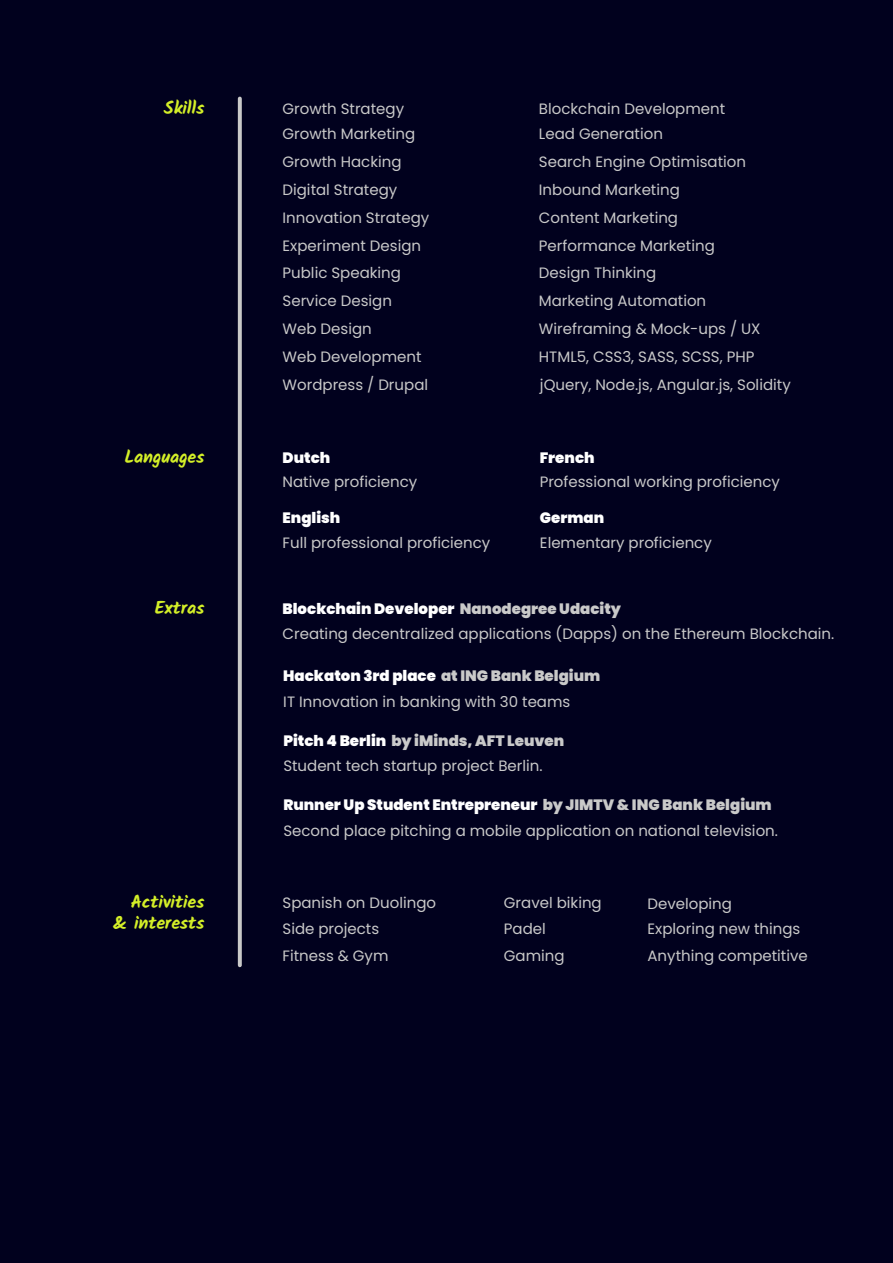
<style>
.page{position:relative;width:893px;height:1263px;background:#01011e}
.page>*{position:absolute;margin:0;border:0;box-sizing:border-box;transform-origin:0 0}
.t1{font:700 18px/21.6px "Kalam";letter-spacing:-.01em;color:#d4ef28;text-align:right}
.t2{font:15px/27.8px "Poppins";color:#c9c9c9}
.t3{font:900 15px "Poppins";color:#fff}
.s1{font-weight:900;color:#fff}
.s2{font-weight:900}
</style>
<div class="page">
<svg style="left:238px;top:99px;width:4px;height:866px;background:#bfbfc1"></svg>
<p class="t1" style="left:164px;top:97px;width:42px">Skills</p>
<p class="t2" style="left:283px;top:95px;width:123px">Growth Strategy</p>
<p class="t2" style="left:539px;top:95px;width:188px">Blockchain Development</p>
<p class="t2" style="left:283px;top:120px;width:148px">Growth Marketing<br>Growth Hacking<br>Digital Strategy<br>Innovation Strategy<br>Experiment Design<br>Public Speaking</p>
<p class="t2" style="left:539px;top:120px;width:209px">Lead Generation<br>Search Engine Optimisation<br>Inbound Marketing<br>Content Marketing<br>Performance Marketing<br>Design Thinking</p>
<p class="t2" style="left:283px;top:287px;width:111px">Service Design<br>Web Design</p>
<p class="t2" style="left:539px;top:287px;width:169px">Marketing Automation</p>
<p class="t2" style="left:539px;top:315px;width:223px">Wireframing &amp; Mock-ups / UX</p>
<p class="t2" style="left:283px;top:343px;width:140px">Web Development</p>
<p class="t2" style="left:539px;top:343px;width:217px">HTML5, CSS3, SASS, SCSS, PHP</p>
<p class="t2" style="left:283px;top:371px;width:147px">Wordpress / Drupal</p>
<p class="t2" style="left:540px;top:371px;width:252px">jQuery, Node.js, Angular.js, Solidity</p>
<p class="t1" style="left:124px;top:446px;width:82px">Languages</p>
<p class="t3" style="left:283px;top:449px;width:49px">Dutch</p>
<p class="t2" style="left:283px;top:468px;width:136px">Native proficiency</p>
<p class="t3" style="left:540px;top:449px;width:56px">French</p>
<p class="t2" style="left:540px;top:468px;width:242px">Professional working proficiency</p>
<p class="t3" style="left:283px;top:509px;width:59px">English</p>
<p class="t2" style="left:283px;top:528px;width:209px">Full professional proficiency</p>
<p class="t3" style="left:540px;top:509px;width:66px">German</p>
<p class="t2" style="left:540px;top:528px;width:173px">Elementary proficiency</p>
<p class="t1" style="left:155px;top:597px;width:51px">Extras</p>
<p class="t2" style="left:283px;top:596px;width:553px;line-height:25.7px"><span class="s1">Blockchain Developer</span> <span class="s2">Nanodegree Udacity<br></span>Creating decentralized applications (Dapps) on the Ethereum Blockchain.</p>
<p class="t2" style="left:283px;top:663px;width:318px;line-height:25.7px"><span class="s1">Hackaton 3rd place</span> <span class="s2">at ING Bank Belgium<br></span>IT Innovation in banking with 30 teams</p>
<p class="t2" style="left:283px;top:728px;width:282px;line-height:25.7px"><span class="s1">Pitch 4 Berlin</span> <span class="s2">by iMinds, AFT Leuven<br></span>Student tech startup project Berlin.</p>
<p class="t2" style="left:283px;top:792px;width:496px;line-height:25.7px"><span class="s1">Runner Up Student Entrepreneur</span> <span class="s2">by JIMTV &amp; ING Bank Belgium<br></span>Second place pitching a mobile application on national television.</p>
<p class="t1" style="left:113px;top:890px;width:93px">Activities &amp; interests</p>
<p class="t2" style="left:283px;top:889px;width:155px;line-height:27px">Spanish on Duolingo<br>Side projects<br>Fitness &amp; Gym</p>
<p class="t2" style="left:504px;top:890px;width:99px;line-height:26.5px">Gravel biking<br>Padel<br>Gaming</p>
<p class="t2" style="left:647px;top:891px;width:154px;line-height:25.5px">Developing<br>Exploring new things</p>
<p class="t2" style="left:647px;top:942px;width:162px">Anything competitive</p>
</div>
